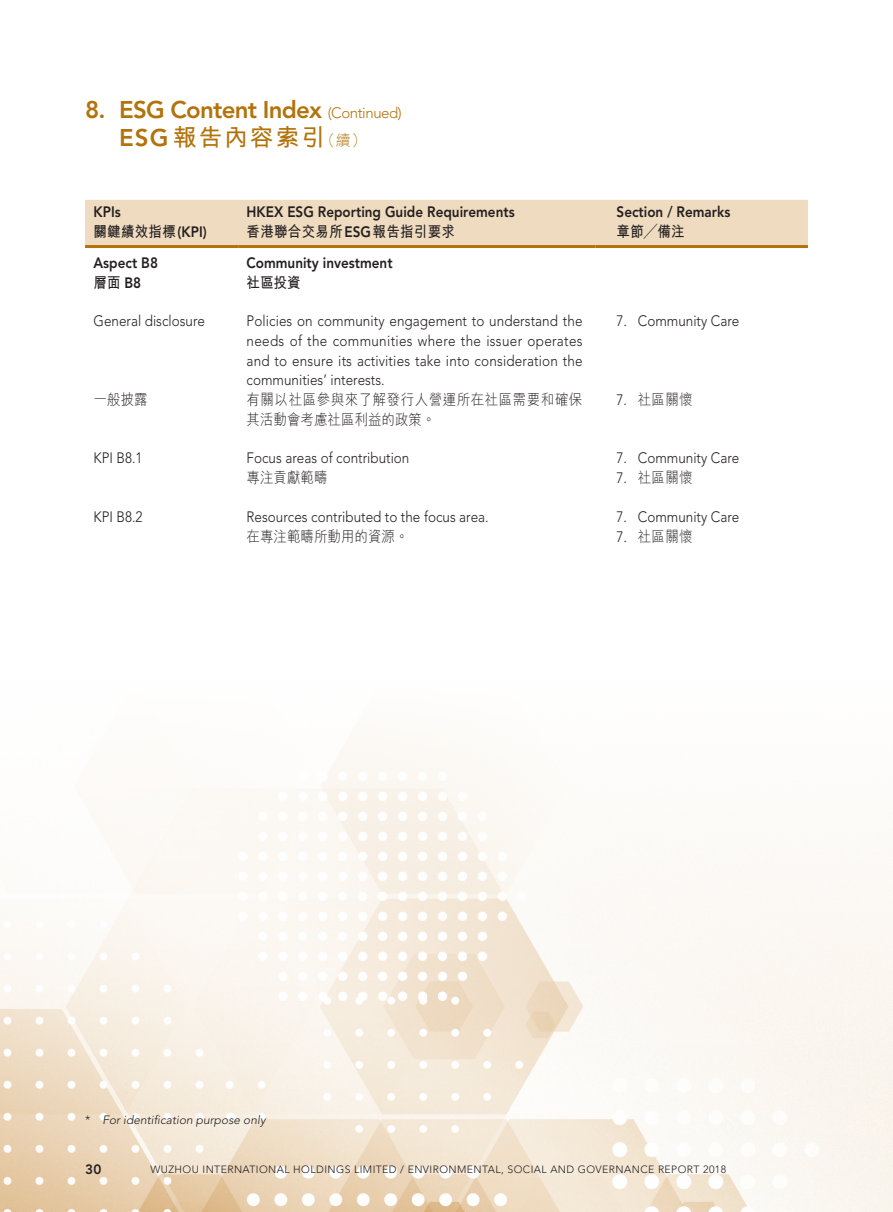
<style>
.page{position:relative;width:893px;height:1212px;background:#fff}
.page>*{position:absolute;margin:0;border:0;box-sizing:border-box;transform-origin:0 0}
.t1{font:800 24px "Avenir LT Std";letter-spacing:-.03em;color:#b2730b}
.t2{font:700 24px "M Hei HK";letter-spacing:.07em;color:#b2730b}
._00_txt_E{font:300 15px/19.5px "Avenir LT Std";color:#231f20;text-align:justify;scale:.9 1}
._50_Table_txt{font:800 15px "Avenir LT Std";color:#231f20;scale:.9 1}
._00_txt_E-2{font:300 15px/19.5px "M Hei HK";letter-spacing:.04em;color:#231f20;scale:.9 1}
._50_Table_txt-2{font:700 15px "M Hei HK";letter-spacing:.02em;color:#231f20;scale:.9 1}
._00_txt_E-3{font:800 15px "Avenir LT Std";color:#231f20;scale:.9 1}
._00_txt_E-4{font:300 15px "M Hei HK";color:#231f20;scale:.9 1}
._000_txt_C{font:300 15px "M Hei HK";letter-spacing:.02em;color:#231f20;scale:.9 1}
._00_txt_E-5{font:700 15px "M Hei HK";color:#231f20;scale:.9 1}
.t3{font:800 13.5px "Avenir LT Std";color:#231f20}
._06_Notes_E{font:italic 300 12px "Avenir LT Std";color:#231f20}
.t4{font:300 10.5px "Avenir LT Std";letter-spacing:.04em;color:#231f20}
.s1{font-weight:300;font-size:15px}
.s2{font-family:"Avenir LT Std";font-weight:800}
.s3{font-family:"Avenir LT Std"}
.s4{font-style:normal}
</style>
<div class="page">
<img style="left:0;top:739px;width:893px;height:473px">
<div style="left:85px;top:200px;width:723px;height:45px;background:#efdbbf"></div>
<hr style="left:85px;top:245px;width:153px;height:3px;background:#b2730b">
<hr style="left:238px;top:245px;width:357px;height:3px;background:#b2730b">
<hr style="left:595px;top:245px;width:213px;height:3px;background:#b2730b">
<h1 class="t1" style="left:85px;top:95px;width:318px">8. ESG Content Index <span class="s1">(Continued)</span></h1>
<h1 class="t2" style="left:119px;top:120px;width:249px"><span class="s2">ESG</span>報告內容索引<span class="s1">（續）</span></h1>
<p class="_50_Table_txt" style="left:94px;top:203px;width:32px">KPIs</p>
<p class="_50_Table_txt" style="left:247px;top:203px;width:299px">HKEX ESG Reporting Guide Requirements</p>
<p class="_50_Table_txt" style="left:617px;top:203px;width:128px">Section / Remarks</p>
<p class="_50_Table_txt-2" style="left:94px;top:221px;width:127px">關鍵績效指標<span class="s2">(KPI)</span></p>
<p class="_50_Table_txt-2" style="left:247px;top:221px;width:233px">香港聯合交易所<span class="s2">ESG</span>報告指引要求</p>
<p class="_50_Table_txt-2" style="left:617px;top:221px;width:77px">章節╱備注</p>
<p class="_00_txt_E-3" style="left:94px;top:254px;width:73px">Aspect B8</p>
<p class="_00_txt_E-3" style="left:247px;top:254px;width:164px">Community investment</p>
<p class="_00_txt_E-5" style="left:94px;top:272px;width:55px">層面 <span class="s2">B8</span></p>
<p class="_00_txt_E-5" style="left:247px;top:272px;width:61px">社區投資</p>
<p class="_00_txt_E" style="left:94px;top:312px;width:125px">General disclosure</p>
<p class="_00_txt_E" style="left:247px;top:312px;width:375px">Policies on community engagement to understand the needs of the communities where the issuer operates and to ensure its activities take into consideration the communities’ interests.</p>
<p class="_00_txt_E" style="left:617px;top:312px;width:138px">7. Community Care</p>
<p class="_00_txt_E-4" style="left:94px;top:392px;width:61px">一般披露</p>
<p class="_00_txt_E-2" style="left:247px;top:390px;width:375px">有關以社區參與來了解發行人營運所在社區需要和確保其活動會考慮社區利益的政策。</p>
<p class="_000_txt_C" style="left:617px;top:392px;width:86px"><span class="s3">7.</span> 社區關懷</p>
<p class="_00_txt_E" style="left:94px;top:448px;width:56px">KPI B8.1</p>
<p class="_00_txt_E" style="left:247px;top:448px;width:182px">Focus areas of contribution</p>
<p class="_00_txt_E" style="left:617px;top:448px;width:138px">7. Community Care</p>
<p class="_00_txt_E-4" style="left:247px;top:470px;width:91px">專注貢獻範疇</p>
<p class="_000_txt_C" style="left:617px;top:470px;width:86px"><span class="s3">7.</span> 社區關懷</p>
<p class="_00_txt_E" style="left:94px;top:507px;width:56px">KPI B8.2</p>
<p class="_00_txt_E" style="left:247px;top:507px;width:271px">Resources contributed to the focus area.</p>
<p class="_00_txt_E" style="left:617px;top:507px;width:138px">7. Community Care</p>
<p class="_00_txt_E-4" style="left:247px;top:528px;width:181px">在專注範疇所動用的資源。</p>
<p class="_000_txt_C" style="left:617px;top:528px;width:86px"><span class="s3">7.</span> 社區關懷</p>
<p class="_06_Notes_E" style="left:85px;top:1113px;width:182px"><span class="s4">*</span> For identification purpose only</p>
<p class="t3" style="left:85px;top:1161px;width:18px">30</p>
<p class="t4" style="left:150px;top:1163px;width:577px">WUZHOU INTERNATIONAL HOLDINGS LIMITED / ENVIRONMENTAL, SOCIAL AND GOVERNANCE REPORT 2018</p>
</div>
